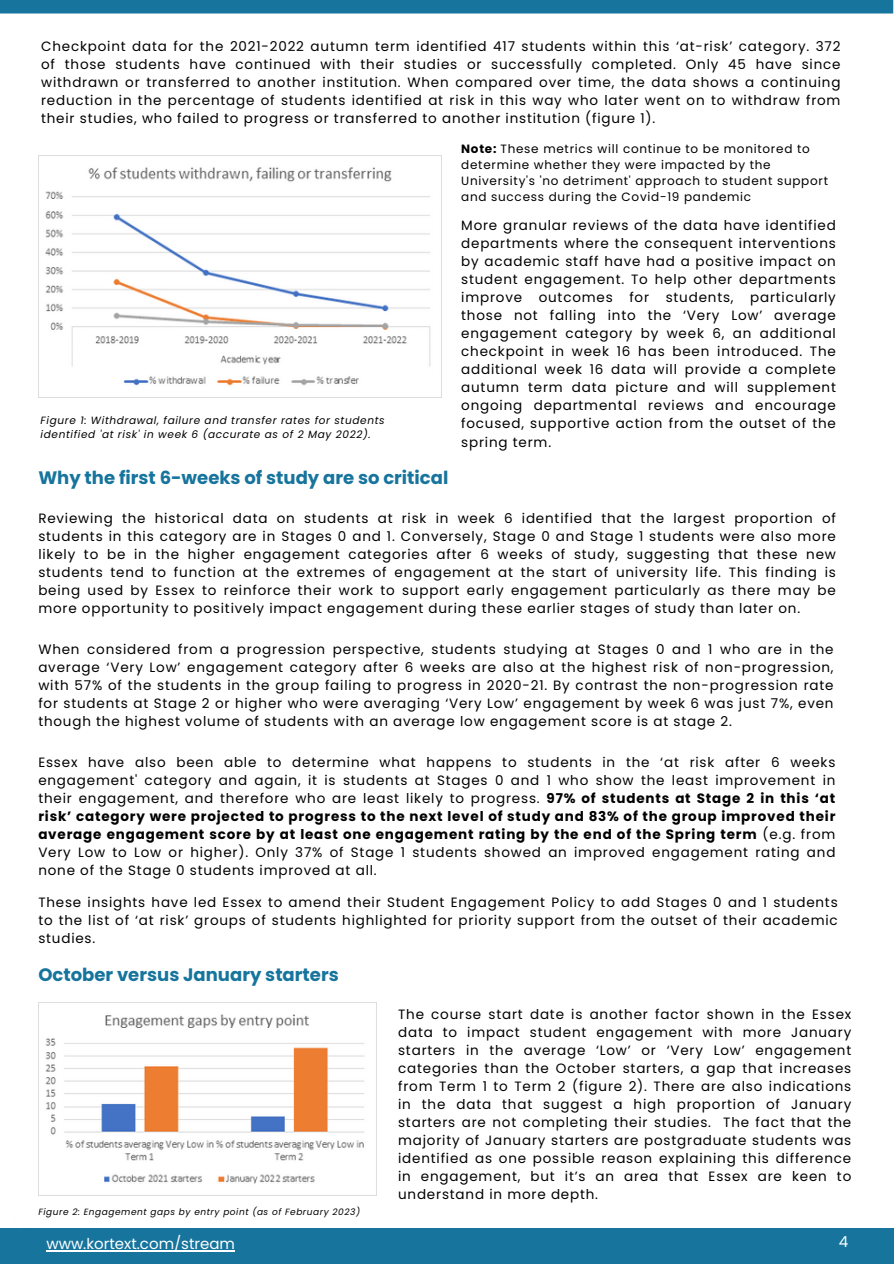
<style>
.page{position:relative;width:894px;height:1264px;background:#fff}
.page>*{position:absolute;margin:0;border:0;box-sizing:border-box;transform-origin:0 0}
.t1{font:700 18px "Poppins";color:#16749d}
.t2{font:15.15px "Poppins";color:#fff}
.t3{font:15px "Poppins";color:#fff}
.t4{font:13.5px/18px "Poppins";letter-spacing:.06em;color:#000;text-align:justify}
.t5{font:12px/16px "Poppins";letter-spacing:.06em;color:#000}
.t6{font:italic 10.5px/14px "Poppins";letter-spacing:.06em;color:#000}
.t7{font:italic 9px "Poppins";letter-spacing:.06em;color:#000}
.s1{font-weight:700}
</style>
<div class="page">
<div style="left:0;top:0;width:893px;height:14px;background:#16749d"></div>
<div style="left:0;top:1227px;width:893px;height:36px;background:#16749d"></div>
<img style="left:38px;top:156px;width:393px;height:241px">
<img style="left:12px;top:1227px;width:16px;height:1px">
<img style="left:38px;top:1002px;width:338px;height:193px">
<hr style="left:46px;top:1249px;width:189px;height:2px;background:#fff">
<h4 class="t4" style="left:41px;top:37px;width:800px">Checkpoint data for the 2021-2022 autumn term identified 417 students within this ‘at-risk’ category. 372 of those students have continued with their studies or successfully completed. Only 45 have since withdrawn or transferred to another institution. When compared over time, the data shows a continuing reduction in the percentage of students identified at risk in this way who later went on to withdraw from their studies, who failed to progress or transferred to another institution (figure 1).</h4>
<h3 class="t5" style="left:461px;top:141px;width:368px"><span class="s1">Note:</span> These metrics will continue to be monitored to determine whether they were impacted by the University's 'no detriment' approach to student support and success during the Covid-19 pandemic</h3>
<h1 class="t4" style="left:461px;top:217px;width:376px">More granular reviews of the data have identified departments where the consequent interventions by academic staff have had a positive impact on student engagement. To help other departments improve outcomes for students, particularly those not falling into the ‘Very Low’ average engagement category by week 6, an additional checkpoint in week 16 has been introduced. The additional week 16 data will provide a complete autumn term data picture and will supplement ongoing departmental reviews and encourage focused, supportive action from the outset of the spring term.</h1>
<h3 class="t1" style="left:38px;top:465px;width:411px">Why the first 6-weeks of study are so critical</h3>
<h3 class="t4" style="left:38px;top:509px;width:798px">Reviewing the historical data on students at risk in week 6 identified that the largest proportion of students in this category are in Stages 0 and 1. Conversely, Stage 0 and Stage 1 students were also more likely to be in the higher engagement categories after 6 weeks of study, suggesting that these new students tend to function at the extremes of engagement at the start of university life. This finding is being used by Essex to reinforce their work to support early engagement particularly as there may be more opportunity to positively impact engagement during these earlier stages of study than later on.</h3>
<h3 class="t4" style="left:38px;top:640px;width:796px">When considered from a progression perspective, students studying at Stages 0 and 1 who are in the average ‘Very Low’ engagement category after 6 weeks are also at the highest risk of non-progression, with 57% of the students in the group failing to progress in 2020-21. By contrast the non-progression rate for students at Stage 2 or higher who were averaging ‘Very Low’ engagement by week 6 was just 7%, even though the highest volume of students with an average low engagement score is at stage 2.</h3>
<h3 class="t4" style="left:38px;top:753px;width:798px">Essex have also been able to determine what happens to students in the ‘at risk after 6 weeks engagement' category and again, it is students at Stages 0 and 1 who show the least improvement in their engagement, and therefore who are least likely to progress. <span class="s1">97% of students at Stage 2 in this ‘at risk’ category were projected to progress to the next level of study and 83% of the group improved their average engagement score by at least one engagement rating by the end of the Spring term</span> (e.g. from Very Low to Low or higher). Only 37% of Stage 1 students showed an improved engagement rating and none of the Stage 0 students improved at all.</h3>
<h1 class="t4" style="left:38px;top:893px;width:800px">These insights have led Essex to amend their Student Engagement Policy to add Stages 0 and 1 students to the list of ‘at risk’ groups of students highlighted for priority support from the outset of their academic studies.</h1>
<p class="t1" style="left:38px;top:962px;width:302px">October versus January starters</p>
<p class="t4" style="left:398px;top:1005px;width:454px">The course start date is another factor shown in the Essex data to impact student engagement with more January starters in the average ‘Low’ or ‘Very Low’ engagement categories than the October starters, a gap that increases from Term 1 to Term 2 (figure 2). There are also indications in the data that suggest a high proportion of January starters are not completing their studies. The fact that the majority of January starters are postgraduate students was identified as one possible reason explaining this difference in engagement, but it’s an area that Essex are keen to understand in more depth.</p>
<p class="t7" style="left:38px;top:1205px;width:323px">Figure 2: Engagement gaps by entry point (as of February 2023)</p>
<h2 class="t3" style="left:46px;top:1233px;width:190px">www.kortext.com/stream</h2>
<h5 class="t6" style="left:41px;top:413px;width:345px">Figure 1: Withdrawal, failure and transfer rates for students identified 'at risk' in week 6 (accurate as of 2 May 2022).</h5>
<p class="t2" style="left:838px;top:1231px;width:11px">4</p>
</div>
